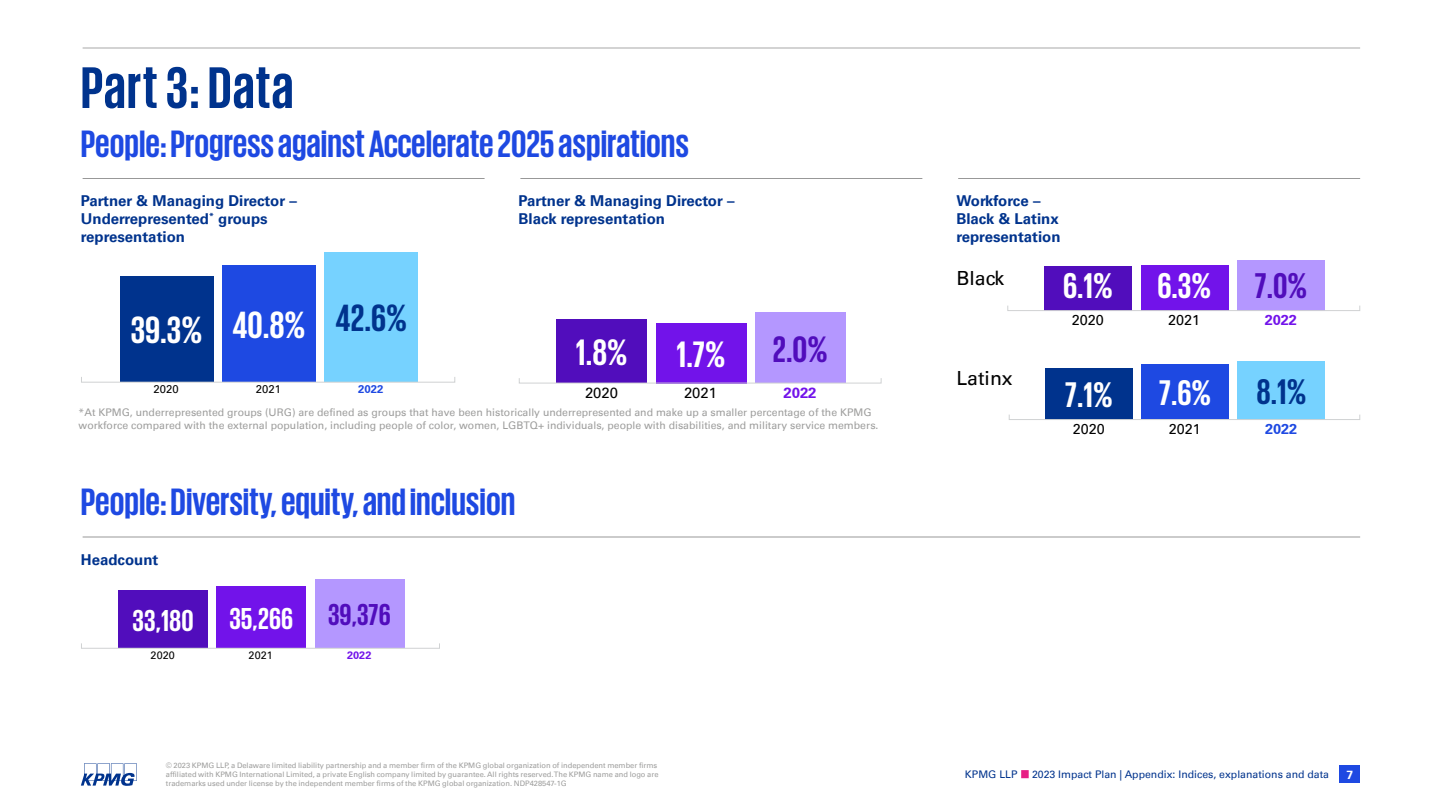
<style>
.page{position:relative;width:1441px;height:810px;background:#fff}
.page>*{position:absolute;margin:0;border:0;box-sizing:border-box;transform-origin:0 0}
.t1{font:700 60px "KPMG";letter-spacing:.015em;color:#00338d}
.t2{font:700 39px "KPMG";color:#1e49e2}
.t3{font:700 38.85px "KPMG";color:#fff}
.t4{font:700 37.65px "KPMG";color:#fff}
.t5{font:700 37.65px "KPMG";color:#510dbc}
.t6{font:700 36.6px "KPMG";color:#fff}
.t7{font:700 36.45px "KPMG";color:#fff}
.t8{font:700 30.9px "KPMG";color:#fff}
.t9{font:19.5px "Univers 55 Roman";color:#000}
.t10{font:700 15px/18px "Univers 65";color:#00338d}
.t11{font:14.85px "Univers 55 Roman";letter-spacing:-.005em;color:#000}
.t12{font:700 14.85px "Univers 65";color:#7213ea}
.t13{font:14.4px "Univers 55 Roman";letter-spacing:-.005em;color:#000}
.t14{font:700 14.4px "Univers 65";color:#7213ea}
.t15{font:700 14.4px "Univers 65";color:#1e49e2}
.t16{font:700 12px "Univers 65";color:#fff}
.t17{font:11.25px "Univers 55 Roman";letter-spacing:.005em;color:#000}
.t18{font:700 11.25px "Univers 65";color:#1e49e2}
.t19{font:10.8px "Univers 55 Roman";letter-spacing:.005em;color:#000}
.t20{font:700 10.8px "Univers 65";color:#7213ea}
.t21{font:10.5px/13.5px "Univers 55 Roman";color:#9d9d9c}
.t22{font:10.5px "Univers 55 Roman";color:#00338d}
.t23{font:7.5px/9px "Univers 55 Roman";color:#9d9d9c}
.s1{color:#510dbc}
.s2{color:#00338d}
</style>
<div class="page">
<div style="left:1339px;top:765px;width:20px;height:18px;background:#1e49e2"></div>
<svg style="left:81px;top:763px;width:56px;height:23px"></svg>
<div style="left:1021px;top:770px;width:7px;height:8px;background:#e71f85"></div>
<div style="left:120px;top:276px;width:93px;height:106px;background:#00338d"></div>
<div style="left:222px;top:265px;width:93px;height:117px;background:#1e49e2"></div>
<div style="left:325px;top:252px;width:93px;height:130px;background:#76d2ff"></div>
<div style="left:81px;top:376px;width:374px;height:7px;border:1px solid #d0d2d3"></div>
<hr style="left:83px;top:178px;width:401px;height:1px;background:#989898">
<hr style="left:520px;top:178px;width:402px;height:1px;background:#989898">
<hr style="left:958px;top:178px;width:401px;height:1px;background:#989898">
<div style="left:556px;top:319px;width:91px;height:64px;background:#510dbc"></div>
<div style="left:656px;top:323px;width:90px;height:60px;background:#7213ea"></div>
<div style="left:755px;top:312px;width:90px;height:71px;background:#b497ff"></div>
<div style="left:518px;top:378px;width:363px;height:6px;border:1px solid #d0d2d3"></div>
<div style="left:1044px;top:266px;width:87px;height:44px;background:#510dbc"></div>
<div style="left:1140px;top:265px;width:88px;height:45px;background:#7213ea"></div>
<div style="left:1237px;top:260px;width:87px;height:50px;background:#b497ff"></div>
<div style="left:1007px;top:305px;width:352px;height:6px;border:1px solid #d0d2d3"></div>
<div style="left:1045px;top:368px;width:87px;height:51px;background:#00338d"></div>
<div style="left:1141px;top:364px;width:87px;height:55px;background:#1e49e2"></div>
<div style="left:1237px;top:361px;width:87px;height:58px;background:#76d2ff"></div>
<div style="left:1008px;top:414px;width:351px;height:6px;border:1px solid #d0d2d3"></div>
<hr style="left:83px;top:47px;width:1276px;height:2px;background:#b2b2b2">
<div style="left:118px;top:590px;width:90px;height:58px;background:#510dbc"></div>
<div style="left:217px;top:587px;width:89px;height:61px;background:#7213ea"></div>
<div style="left:315px;top:580px;width:89px;height:68px;background:#b497ff"></div>
<div style="left:81px;top:643px;width:359px;height:6px;border:1px solid #d0d2d3"></div>
<hr style="left:83px;top:537px;width:1276px;height:1px;background:#989898">
<h1 class="t1" style="left:81px;top:58px;width:214px">Part 3: Data</h1>
<h2 class="t2" style="left:81px;top:124px;width:609px">People: Progress against Accelerate 2025 aspirations</h2>
<h3 class="t10" style="left:81px;top:192px;width:217px">Partner &amp; Managing Director –<br>Underrepresented<sup>*</sup> groups representation</h3>
<h3 class="t10" style="left:518px;top:192px;width:217px">Partner &amp; Managing Director –<br>Black representation</h3>
<h3 class="t10" style="left:956px;top:192px;width:106px">Workforce –<br>Black &amp; Latinx representation</h3>
<h3 class="t9" style="left:956px;top:267px;width:49px">Black</h3>
<h3 class="t6" style="left:1062px;top:267px;width:246px">6.1% 6.3% <span class="s1">7.0%</span></h3>
<h3 class="t13" style="left:1071px;top:311px;width:34px">2020</h3>
<h3 class="t13" style="left:1167px;top:311px;width:34px">2021</h3>
<h3 class="t14" style="left:1264px;top:311px;width:34px">2022</h3>
<h3 class="t3" style="left:131px;top:308px;width:278px">39.3% 40.8% <sup>42.6%</sup></h3>
<h3 class="t4" style="left:576px;top:334px;width:53px">1.8%</h3>
<h3 class="t4" style="left:676px;top:335px;width:51px">1.7%</h3>
<h3 class="t5" style="left:772px;top:330px;width:56px">2.0%</h3>
<h3 class="t11" style="left:585px;top:384px;width:34px">2020</h3>
<h3 class="t11" style="left:684px;top:384px;width:34px">2021</h3>
<h3 class="t12" style="left:783px;top:384px;width:34px">2022</h3>
<h3 class="t9" style="left:956px;top:367px;width:58px">Latinx</h3>
<h3 class="t7" style="left:1065px;top:376px;width:49px">7.1%</h3>
<h3 class="t7" style="left:1158px;top:375px;width:149px">7.6% <span class="s2">8.1%</span></h3>
<h3 class="t13" style="left:1072px;top:420px;width:33px">2020</h3>
<h3 class="t13" style="left:1168px;top:420px;width:33px">2021</h3>
<h3 class="t15" style="left:1265px;top:420px;width:33px">2022</h3>
<h3 class="t17" style="left:153px;top:383px;width:27px">2020</h3>
<h3 class="t17" style="left:256px;top:383px;width:27px">2021</h3>
<h3 class="t18" style="left:358px;top:383px;width:27px">2022</h3>
<p class="t21" style="left:79px;top:405px;width:801px">*At KPMG, underrepresented groups (URG) are defined as groups that have been historically underrepresented and make up a smaller percentage of the KPMG workforce compared with the external population, including people of color, women, LGBTQ+ individuals, people with disabilities, and military service members.</p>
<h2 class="t2" style="left:81px;top:483px;width:436px">People: Diversity, equity, and inclusion</h2>
<h3 class="t10" style="left:81px;top:550px;width:79px">Headcount</h3>
<h3 class="t8" style="left:133px;top:604px;width:260px">33,180 35,266 <span class="s1">39,376</span></h3>
<h3 class="t19" style="left:151px;top:649px;width:26px">2020</h3>
<h3 class="t19" style="left:248px;top:649px;width:26px">2021</h3>
<h3 class="t20" style="left:347px;top:649px;width:26px">2022</h3>
<p class="t23" style="left:166px;top:761px;width:494px">© 2023 KPMG LLP, a Delaware limited liability partnership and a member firm of the KPMG global organization of independent member firms affiliated with KPMG International Limited, a private English company limited by guarantee. All rights reserved. The KPMG name and logo are trademarks used under license by the independent member firms of the KPMG global organization. NDP428547-1G</p>
<h3 class="t22" style="left:964px;top:768px;width:54px">KPMG LLP</h3>
<h3 class="t22" style="left:1031px;top:768px;width:298px">2023 Impact Plan | Appendix: Indices, explanations and data</h3>
<h3 class="t16" style="left:1346px;top:767px;width:8px">7</h3>
</div>
